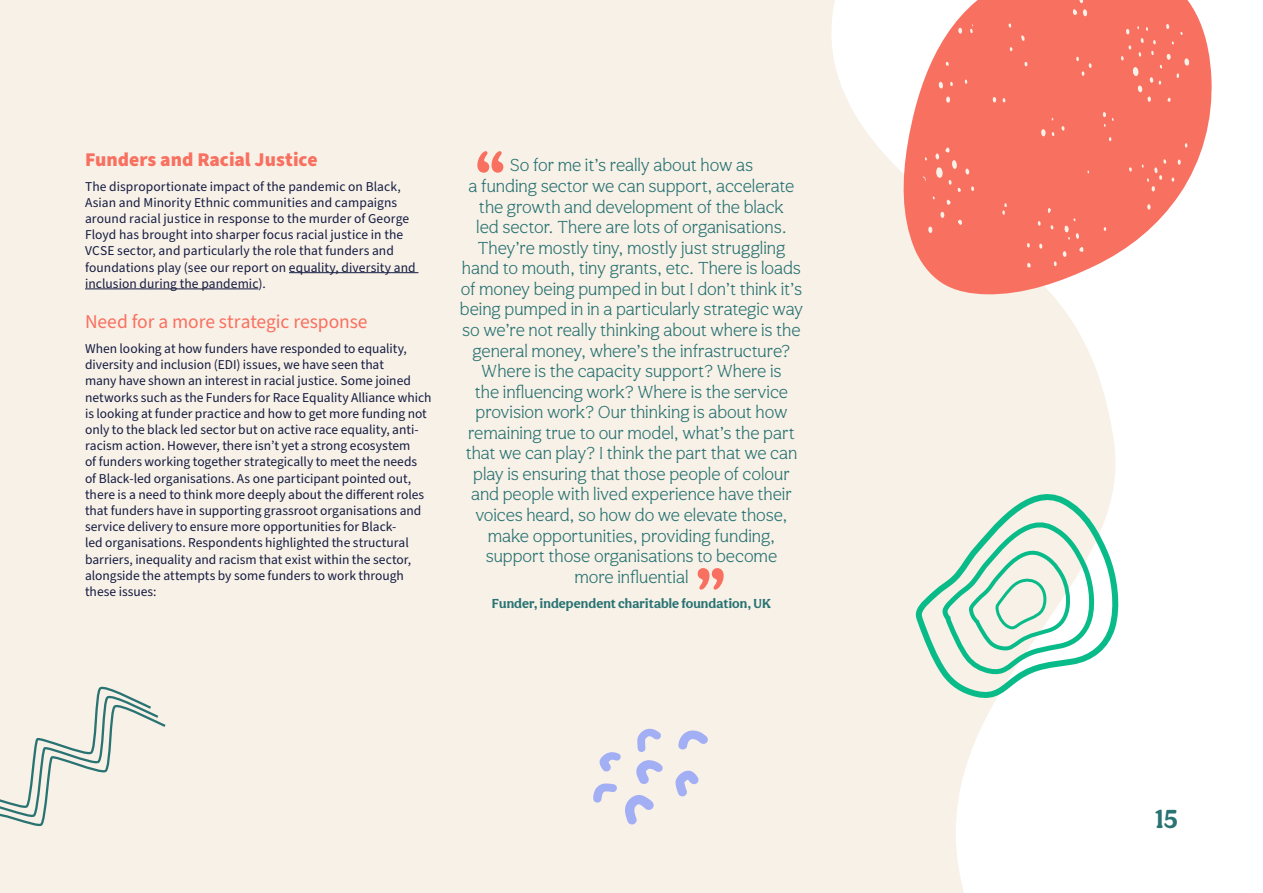
<style>
.page{position:relative;width:1263px;height:893px;background:#f8f1e7}
.page>*{position:absolute;margin:0;border:0;box-sizing:border-box;transform-origin:0 0}
.t1{font:700 69px "Aesthet Nova";color:#f87060}
.t2{font:700 27px "Aesthet Nova";color:#297373}
.t3{font:19.5px "Source Sans Pro";letter-spacing:-.005em;color:#f87060}
.t4{font:900 19.5px "Source Sans Pro";color:#f87060}
.t5{font:300 18px/20.5px "Aesthet Nova";color:#297373;text-align:center}
.t6{font:13.5px/16.2px "Source Sans Pro";color:#141b41}
.t7{font:700 13.5px "Aesthet Nova";letter-spacing:.01em;color:#297373}
</style>
<div class="page">
<svg style="left:831px;top:0;width:432px;height:893px;fill:#fff"></svg>
<hr style="left:289px;top:272px;width:129px;height:1px;background:#141b41">
<hr style="left:85px;top:289px;width:173px;height:1px;background:#141b41">
<svg style="left:625px;top:795px;width:29px;height:30px"></svg>
<svg style="left:675px;top:771px;width:23px;height:25px"></svg>
<svg style="left:636px;top:760px;width:27px;height:24px"></svg>
<svg style="left:678px;top:730px;width:30px;height:20px"></svg>
<svg style="left:593px;top:783px;width:24px;height:20px"></svg>
<svg style="left:599px;top:752px;width:22px;height:20px"></svg>
<svg style="left:637px;top:729px;width:24px;height:23px"></svg>
<svg style="left:912px;top:475px;width:214px;height:231px"></svg>
<svg style="left:940px;top:514px;width:160px;height:166px"></svg>
<svg style="left:901px;top:0;width:312px;height:295px;background:#f99083"></svg>
<svg style="left:1121px;top:24px;width:68px;height:78px;background:#f87666"></svg>
<svg style="left:923px;top:147px;width:51px;height:58px;background:#f87868"></svg>
<svg style="left:940px;top:211px;width:4px;height:7px"></svg>
<svg style="left:958px;top:220px;width:4px;height:5px"></svg>
<svg style="left:928px;top:226px;width:4px;height:7px"></svg>
<svg style="left:1008px;top:24px;width:3px;height:4px"></svg>
<svg style="left:1021px;top:35px;width:4px;height:6px"></svg>
<svg style="left:1009px;top:47px;width:4px;height:5px"></svg>
<svg style="left:1024px;top:61px;width:3px;height:6px"></svg>
<svg style="left:1041px;top:129px;width:5px;height:8px"></svg>
<svg style="left:1061px;top:125px;width:4px;height:6px"></svg>
<svg style="left:1073px;top:0;width:14px;height:17px"></svg>
<svg style="left:939px;top:81px;width:4px;height:8px"></svg>
<svg style="left:945px;top:61px;width:4px;height:5px"></svg>
<svg style="left:950px;top:80px;width:4px;height:6px"></svg>
<svg style="left:946px;top:97px;width:4px;height:6px"></svg>
<svg style="left:1037px;top:221px;width:4px;height:5px"></svg>
<svg style="left:1039px;top:243px;width:3px;height:6px"></svg>
<svg style="left:1027px;top:243px;width:3px;height:5px"></svg>
<svg style="left:1027px;top:262px;width:3px;height:5px"></svg>
<svg style="left:1103px;top:227px;width:3px;height:4px"></svg>
<svg style="left:1048px;top:208px;width:36px;height:60px;background:#f87666"></svg>
<svg style="left:1129px;top:167px;width:3px;height:5px"></svg>
<svg style="left:1185px;top:142px;width:3px;height:7px"></svg>
<svg style="left:1147px;top:204px;width:3px;height:6px"></svg>
<svg style="left:1141px;top:159px;width:40px;height:33px"></svg>
<svg style="left:1002px;top:200px;width:5px;height:15px"></svg>
<svg style="left:992px;top:96px;width:4px;height:7px"></svg>
<svg style="left:1002px;top:98px;width:4px;height:4px"></svg>
<svg style="left:1076px;top:56px;width:16px;height:20px"></svg>
<svg style="left:1103px;top:112px;width:11px;height:16px"></svg>
<svg style="left:1109px;top:136px;width:2px;height:6px"></svg>
<svg style="left:958px;top:27px;width:4px;height:7px"></svg>
<svg style="left:969px;top:24px;width:4px;height:11px"></svg>
<svg style="left:0;top:686px;width:166px;height:141px"></svg>
<h3 class="t4" style="left:85px;top:146px;width:234px">Funders and Racial Justice</h3>
<p class="t6" style="left:85px;top:179px;width:332px">The disproportionate impact of the pandemic on Black, Asian and Minority Ethnic communities and campaigns around racial justice in response to the murder of George Floyd has brought into sharper focus racial justice in the VCSE sector, and particularly the role that funders and foundations play (see our report on equality, diversity and inclusion during the pandemic).</p>
<h3 class="t3" style="left:85px;top:309px;width:284px">Need for a more strategic response</h3>
<p class="t6" style="left:85px;top:341px;width:348px">When looking at how funders have responded to equality, diversity and inclusion (EDI) issues, we have seen that<br>many have shown an interest in racial justice. Some joined networks such as the Funders for Race Equality Alliance which is looking at funder practice and how to get more funding not only to the black led sector but on active race equality, anti&shy;racism action. However, there isn’t yet a strong ecosystem<br>of funders working together strategically to meet the needs of Black-led organisations. As one participant pointed out, there is a need to think more deeply about the different roles that funders have in supporting grassroot organisations and service delivery to ensure more opportunities for Black-<br>led organisations. Respondents highlighted the structural barriers, inequality and racism that exist within the sector, alongside the attempts by some funders to work through these issues:</p>
<h1 class="t1" style="left:473px;top:133px;width:36px">“</h1>
<p class="t5" style="left:460px;top:155px;width:345px">So for me it’s really about how as<br>a funding sector we can support, accelerate the growth and development of the black<br>led sector. There are lots of organisations.<br>They’re mostly tiny, mostly just struggling hand to mouth, tiny grants, etc. There is loads of money being pumped in but I don’t think it’s being pumped in in a particularly strategic way so we’re not really thinking about where is the general money, where’s the infrastructure?<br>Where is the capacity support? Where is<br>the influencing work? Where is the service provision work? Our thinking is about how remaining true to our model, what’s the part that we can play? I think the part that we can play is ensuring that those people of colour and people with lived experience have their voices heard, so how do we elevate those, make opportunities, providing funding, support those organisations to become<br>more influential</p>
<p class="t7" style="left:492px;top:595px;width:281px">Funder, independent charitable foundation, UK</p>
<h1 class="t1" style="left:693px;top:550px;width:36px">”</h1>
<h2 class="t2" style="left:1155px;top:803px;width:25px">15</h2>
</div>
